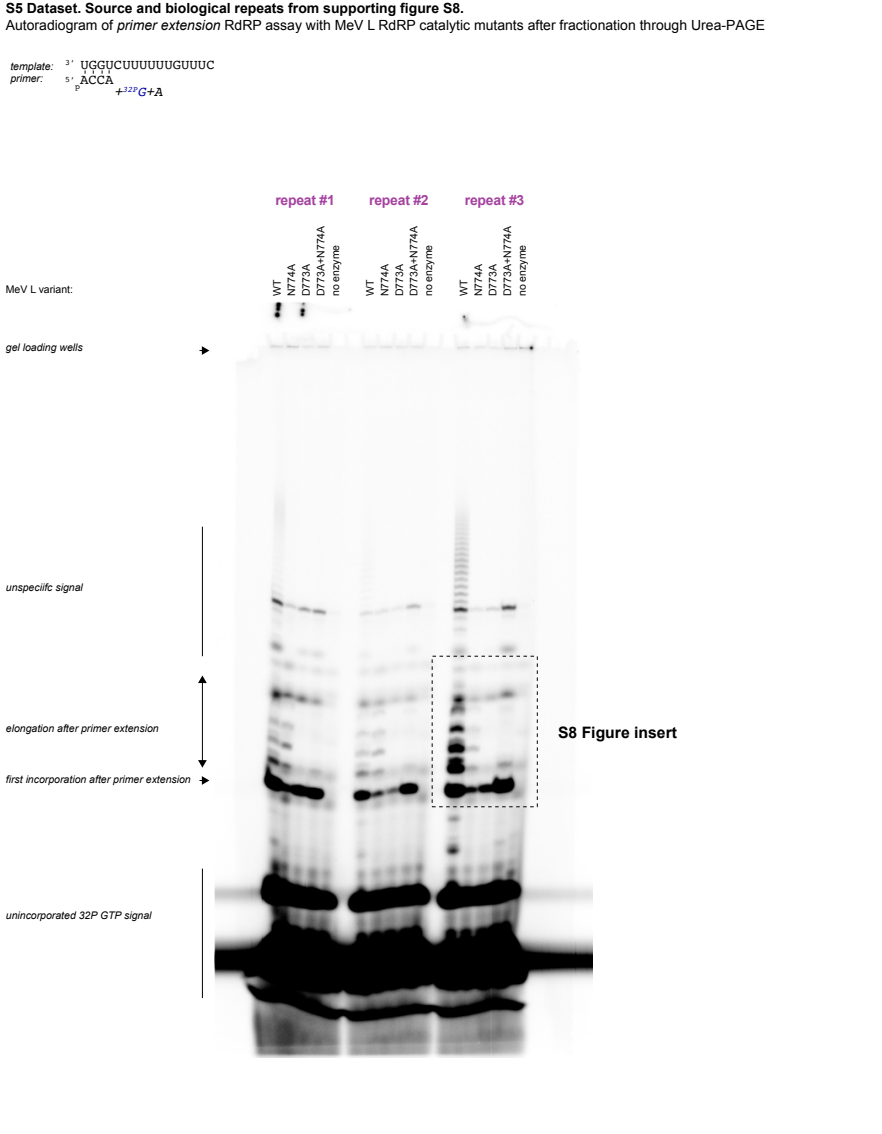
<style>
.page{position:relative;width:882px;height:1134px;background:#fff}
.page>*{position:absolute;margin:0;border:0;box-sizing:border-box;transform-origin:0 0}
.t1{font:700 15.75px "Arial";color:#000}
.t2{font:14px/16.8px "Arial";color:#000}
.t3{font:700 14px "Arial";letter-spacing:-.02em;color:#a542a0}
.t4{font:14px "Courier";color:#070606}
.t5{font:italic 14px "Courier";color:#000}
.t6{font:italic 10.5px/12.6px "Arial";color:#000}
.t7{font:10.5px/14.5px "Arial";color:#070606}
.t8{font:10.5px "Arial";color:#000}
.t9{font:8.22px "Courier";color:#070606}
.s1{font-weight:700}
.s2{font-style:italic}
.s3{color:#0505a5}
.s4{font-style:inherit}
</style>
<div class="page">
<img style="left:214px;top:302px;width:378px;height:756px">
<hr style="left:202px;top:869px;width:1px;height:129px;background:#000">
<hr style="left:202px;top:682px;width:1px;height:79px;background:#000">
<svg style="left:198px;top:760px;width:9px;height:8px"></svg>
<svg style="left:198px;top:676px;width:9px;height:7px"></svg>
<hr style="left:202px;top:527px;width:1px;height:129px;background:#000">
<svg style="left:200px;top:776px;width:9px;height:9px"></svg>
<svg style="left:200px;top:346px;width:9px;height:9px"></svg>
<p class="t2" style="left:6px;top:0;width:761px"><span class="s1">S</span><span class="s1">5</span> <span class="s1">Dataset. Source and biological repeats from</span> <span class="s1">supporting f</span><span class="s1">igure</span> <span class="s1">S8</span><span class="s1">.<br></span>Autoradiogram of <span class="s2">primer extension</span> RdRP assay with MeV L RdRP catalytic mutants after fractionation through Urea-PAGE</p>
<p class="t6" style="left:10px;top:60px;width:45px">template: primer:</p>
<p class="t4" style="left:65px;top:54px;width:151px"><sup>3’</sup> UGGUCUUUUUUGUUUC</p>
<p class="t9" style="left:65px;top:73px;width:11px">5’</p>
<p class="t4" style="left:75px;top:69px;width:40px"><sub>p</sub>ACCA</p>
<p class="t5" style="left:114px;top:81px;width:50px">+<sup>32P</sup><span class="s3">G</span>+A</p>
<p class="t8" style="left:6px;top:282px;width:69px">MeV L variant:</p>
<p class="t6" style="left:6px;top:341px;width:79px">gel loading wells</p>
<p class="t3" style="left:275px;top:191px;width:61px">repeat #1</p>
<p class="t3" style="left:369px;top:191px;width:61px">repeat #2</p>
<p class="t3" style="left:465px;top:191px;width:61px">repeat #3</p>
<p class="t7" style="left:270px;top:296px;width:72px;rotate:-90deg">WT<br>N774A<br><span class="s4">D</span>773A<br><span class="s4">D</span>773A+N774A no enzyme</p>
<p class="t7" style="left:363px;top:296px;width:72px;rotate:-90deg">WT<br>N774A<br><span class="s4">D</span>773A<br><span class="s4">D</span>773A+N774A no enzyme</p>
<p class="t7" style="left:457px;top:296px;width:72px;rotate:-90deg">WT<br>N774A<br><span class="s4">D</span>773A<br><span class="s4">D</span>773A+N774A no enzyme</p>
<p class="t6" style="left:6px;top:582px;width:79px">unspeciifc signal</p>
<p class="t6" style="left:6px;top:722px;width:154px">elongation after primer extension</p>
<p class="t6" style="left:6px;top:774px;width:186px">first incorporation after primer extension</p>
<p class="t6" style="left:6px;top:909px;width:147px">unincorporated 32P GTP signal</p>
<p class="t1" style="left:558px;top:722px;width:121px">S<span class="s4">8</span> Figure insert</p>
</div>
